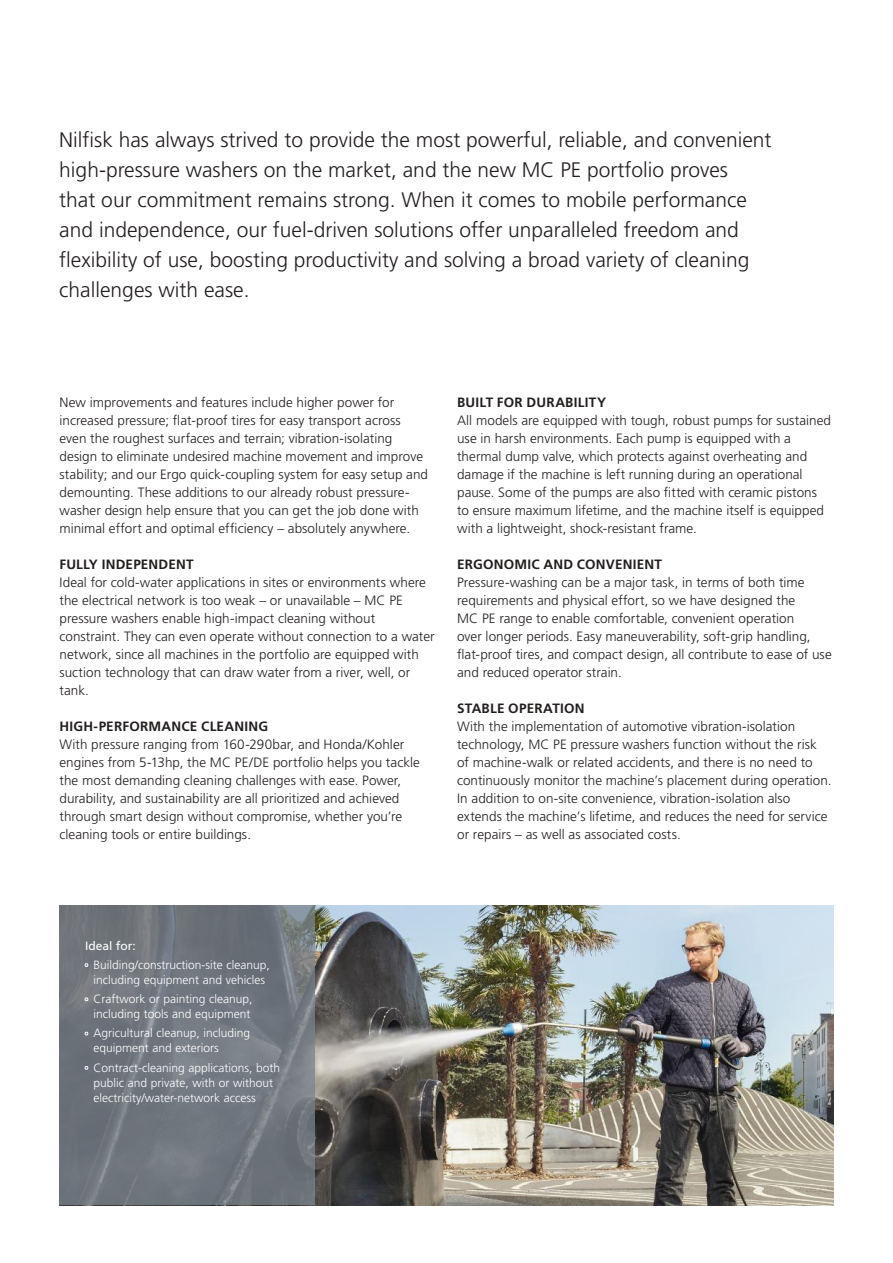
<style>
.page{position:relative;width:893px;height:1263px;background:#fff}
.page>*{position:absolute;margin:0;border:0;box-sizing:border-box;transform-origin:0 0}
.t1{font:300 21px/30px "Frutiger LT Std";color:#241f1f}
.t2{font:300 13.5px/18px "Frutiger LT Std";color:#241f1f}
.t3{font:700 13.5px "Frutiger LT Std";letter-spacing:.015em;color:#241f1f}
.t4{font:300 12px/15px "Frutiger LT Std";color:#fff;text-align:center}
.t5{font:12px "Frutiger LT Std";color:#fff}
</style>
<div class="page">
<img style="left:315px;top:906px;width:518px;height:299px">
<svg style="left:59px;top:906px;width:256px;height:299px;fill:#6f757d"></svg>
<svg style="left:85px;top:963px;width:3px;height:4px"></svg>
<svg style="left:85px;top:997px;width:3px;height:4px"></svg>
<svg style="left:85px;top:1066px;width:3px;height:4px"></svg>
<p class="t1" style="left:59px;top:125px;width:714px">Nilfisk has always strived to provide the most powerful, reliable, and convenient high-pressure washers on the market, and the new MC PE portfolio proves<br>that our commitment remains strong. When it comes to mobile performance and independence, our fuel-driven solutions offer unparalleled freedom and flexibility of use, boosting productivity and solving a broad variety of cleaning challenges with ease.</p>
<p class="t2" style="left:60px;top:394px;width:370px">New improvements and features include higher power for increased pressure; flat-proof tires for easy transport across even the roughest surfaces and terrain; vibration-isolating design to eliminate undesired machine movement and improve stability; and our Ergo quick-coupling system for easy setup and demounting. These additions to our already robust pressure&shy;washer design help ensure that you can get the job done with minimal effort and optimal efficiency – absolutely anywhere.</p>
<p class="t3" style="left:60px;top:556px;width:136px">FULLY INDEPENDENT</p>
<p class="t2" style="left:60px;top:574px;width:377px">Ideal for cold-water applications in sites or environments where the electrical network is too weak – or unavailable – MC PE pressure washers enable high-impact cleaning without constraint. They can even operate without connection to a water network, since all machines in the portfolio are equipped with suction technology that can draw water from a river, well, or tank.</p>
<p class="t3" style="left:60px;top:718px;width:210px">HIGH-PERFORMANCE CLEANING</p>
<p class="t2" style="left:60px;top:736px;width:362px">With pressure ranging from 160-290bar, and Honda/Kohler engines from 5-13hp, the MC PE/DE portfolio helps you tackle the most demanding cleaning challenges with ease. Power, durability, and sustainability are all prioritized and achieved through smart design without compromise, whether you’re cleaning tools or entire buildings.</p>
<p class="t3" style="left:457px;top:394px;width:150px">BUILT FOR DURABILITY</p>
<p class="t2" style="left:457px;top:412px;width:375px">All models are equipped with tough, robust pumps for sustained use in harsh environments. Each pump is equipped with a thermal dump valve, which protects against overheating and damage if the machine is left running during an operational pause. Some of the pumps are also fitted with ceramic pistons to ensure maximum lifetime, and the machine itself is equipped with a lightweight, shock-resistant frame.</p>
<p class="t3" style="left:457px;top:556px;width:206px">ERGONOMIC AND CONVENIENT</p>
<p class="t2" style="left:457px;top:574px;width:376px">Pressure-washing can be a major task, in terms of both time requirements and physical effort, so we have designed the<br>MC PE range to enable comfortable, convenient operation<br>over longer periods. Easy maneuverability, soft-grip handling, flat-proof tires, and compact design, all contribute to ease of use and reduced operator strain.</p>
<p class="t3" style="left:457px;top:700px;width:129px">STABLE OPERATION</p>
<p class="t2" style="left:457px;top:718px;width:376px">With the implementation of automotive vibration-isolation technology, MC PE pressure washers function without the risk of machine-walk or related accidents, and there is no need to continuously monitor the machine’s placement during operation.<br>In addition to on-site convenience, vibration-isolation also extends the machine’s lifetime, and reduces the need for service or repairs – as well as associated costs.</p>
<p class="t5" style="left:85px;top:938px;width:52px">Ideal for:</p>
<p class="t4" style="left:86px;top:957px;width:186px"><sup>•</sup> Building/construction-site cleanup, including equipment and vehicles</p>
<p class="t4" style="left:86px;top:992px;width:168px"><sup>•</sup> Craftwork or painting cleanup, including tools and equipment</p>
<p class="t4" style="left:94px;top:1026px;width:158px;text-align:left;text-indent:-8px"><sup>•</sup> Agricultural cleanup, including equipment and exteriors</p>
<p class="t4" style="left:94px;top:1060px;width:188px;text-align:left;text-indent:-8px"><sup>•</sup> Contract-cleaning applications, both public and private, with or without electricity/water-network access</p>
</div>
